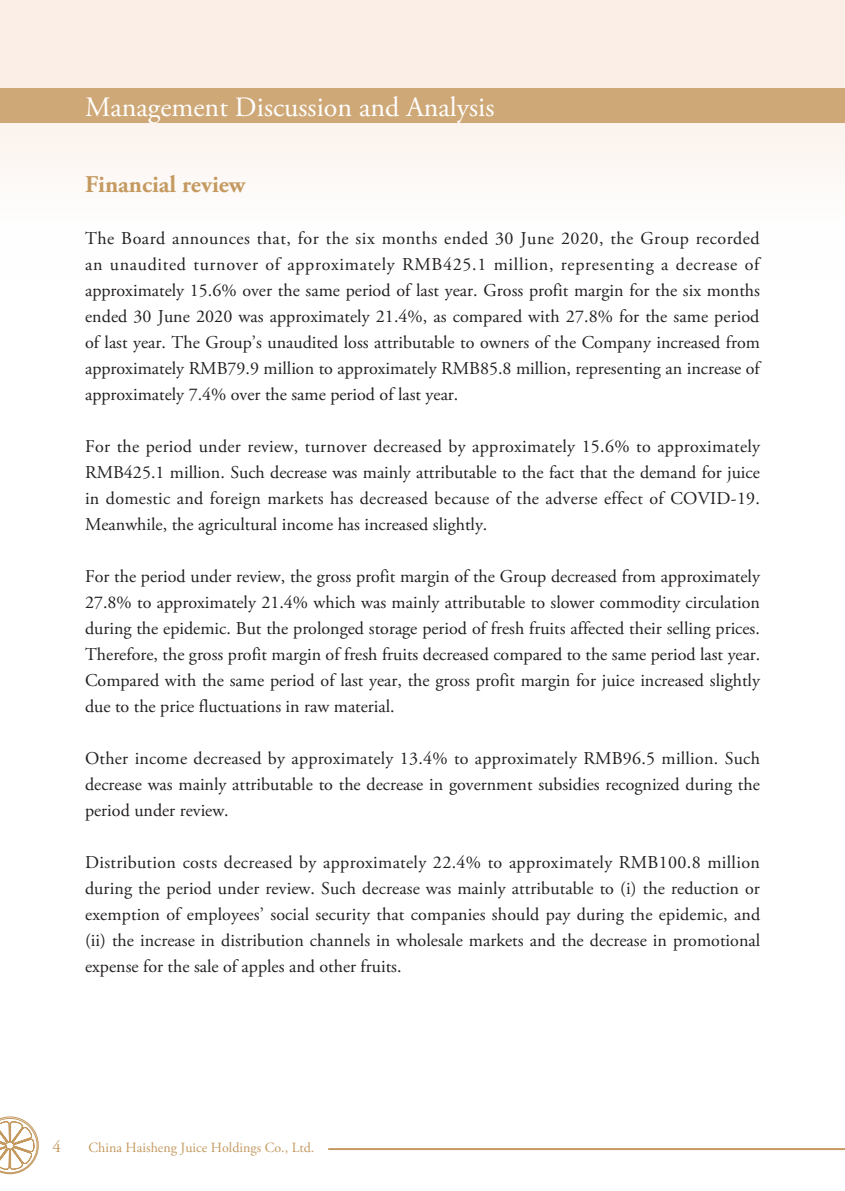
<style>
.page{position:relative;width:845px;height:1191px;background:#fff}
.page>*{position:absolute;margin:0;border:0;box-sizing:border-box;transform-origin:0 0}
.t1{font:28px "Adobe Garamond Pro";color:#fff}
.t2{font:700 24px "Adobe Garamond Pro";color:#c49a60}
.t3{font:18px/26px "Adobe Garamond Pro";color:#231f20;text-align:justify}
.t4{font:17px "Adobe Garamond Pro";color:#c49a60}
.t5{font:14px "Adobe Garamond Pro";color:#c49a60}
</style>
<div class="page">
<div style="left:0;top:0;width:845px;height:278px;background:#fcf6f2"></div>
<div style="left:0;top:88px;width:845px;height:34px;background:#cfa877"></div>
<hr style="left:328px;top:1148px;width:517px;height:2px;background:#c49a60">
<svg style="left:0;top:1116px;width:39px;height:59px"></svg>
<h1 class="t1" style="left:85px;top:90px;width:411px">Management Discussion and Analysis</h1>
<h2 class="t2" style="left:85px;top:170px;width:162px">Financial review</h2>
<p class="t3" style="left:85px;top:225px;width:676px">The Board announces that, for the six months ended 30 June 2020, the Group recorded an unaudited turnover of approximately RMB425.1 million, representing a decrease of approximately 15.6% over the same period of last year. Gross profit margin for the six months ended 30 June 2020 was approximately 21.4%, as compared with 27.8% for the same period of last year. The Group’s unaudited loss attributable to owners of the Company increased from approximately RMB79.9 million to approximately RMB85.8 million, representing an increase of approximately 7.4% over the same period of last year.</p>
<p class="t3" style="left:85px;top:433px;width:676px">For the period under review, turnover decreased by approximately 15.6% to approximately RMB425.1 million. Such decrease was mainly attributable to the fact that the demand for juice in domestic and foreign markets has decreased because of the adverse effect of COVID-19.<br>Meanwhile, the agricultural income has increased slightly.</p>
<p class="t3" style="left:85px;top:563px;width:677px">For the period under review, the gross profit margin of the Group decreased from approximately 27.8% to approximately 21.4% which was mainly attributable to slower commodity circulation during the epidemic. But the prolonged storage period of fresh fruits affected their selling prices.<br>Therefore, the gross profit margin of fresh fruits decreased compared to the same period last year.<br>Compared with the same period of last year, the gross profit margin for juice increased slightly due to the price fluctuations in raw material.</p>
<p class="t3" style="left:85px;top:745px;width:676px">Other income decreased by approximately 13.4% to approximately RMB96.5 million. Such decrease was mainly attributable to the decrease in government subsidies recognized during the period under review.</p>
<p class="t3" style="left:85px;top:849px;width:677px">Distribution costs decreased by approximately 22.4% to approximately RMB100.8 million during the period under review. Such decrease was mainly attributable to (i) the reduction or exemption of employees’ social security that companies should pay during the epidemic, and (ii) the increase in distribution channels in wholesale markets and the decrease in promotional expense for the sale of apples and other fruits.</p>
<p class="t4" style="left:52px;top:1136px;width:10px">4</p>
<p class="t5" style="left:89px;top:1138px;width:227px">China Haisheng Juice Holdings Co., Ltd.</p>
</div>
